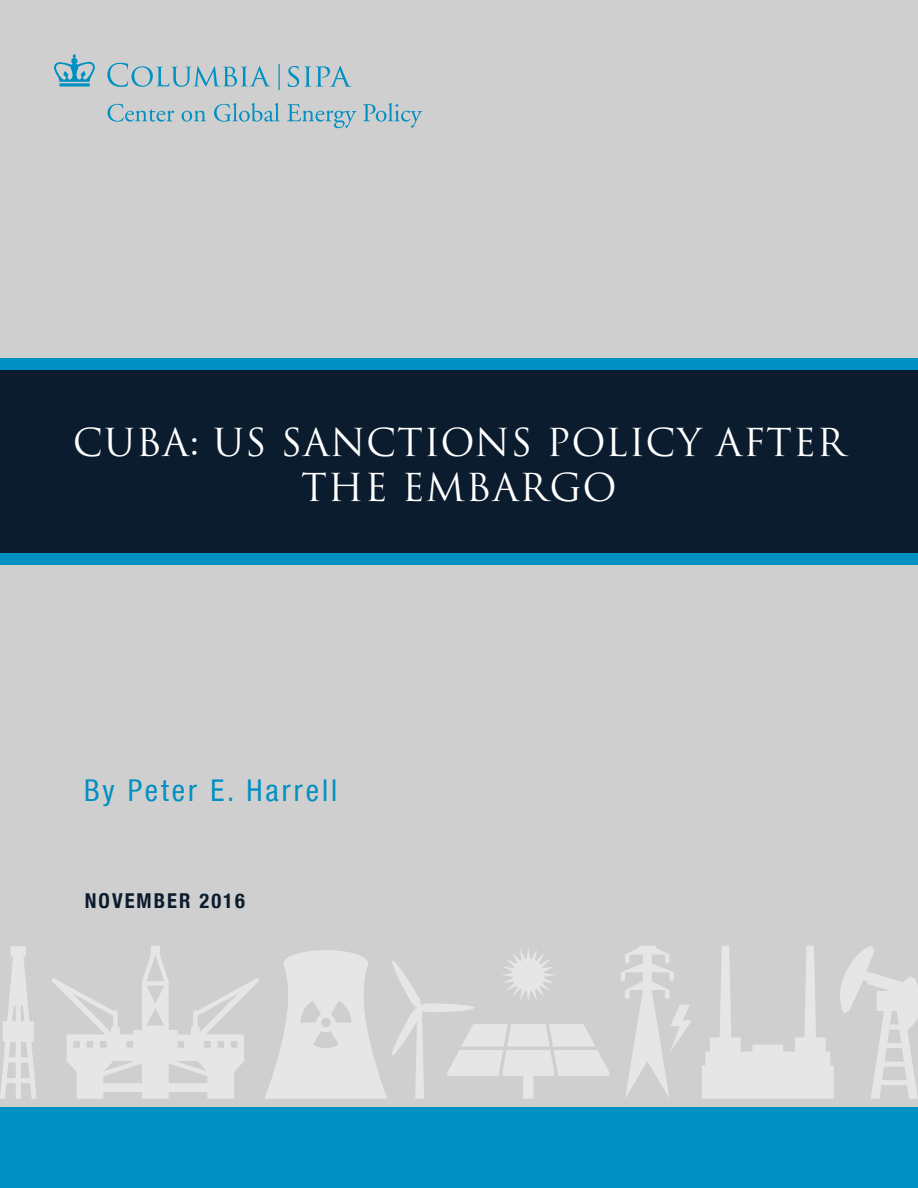
<style>
.page{position:relative;width:918px;height:1188px;background:#fff}
.page>*{position:absolute;margin:0;border:0;box-sizing:border-box;transform-origin:0 0}
.t1{font:37.5px/45px "Trajan Pro";letter-spacing:.025em;color:#fff;text-align:center}
.t2{font:condensed 30px "Helvetica Neue LT Com";letter-spacing:.1em;color:#0090c1}
.t3{font:700 condensed 20.55px "Helvetica Neue";letter-spacing:.1em;color:#0a1c2d}
</style>
<div class="page">
<div style="left:0;top:526px;width:918px;height:662px;background:#cfcfcf"></div>
<svg style="left:0;top:946px;width:918px;height:153px"></svg>
<div style="left:0;top:0;width:918px;height:364px;background:#cfcfcf"></div>
<svg style="left:54px;top:54px;width:368px;height:74px"></svg>
<div style="left:0;top:1107px;width:918px;height:81px;background:#0090c1"></div>
<div style="left:0;top:364px;width:918px;height:193px;background:#0a1c2d"></div>
<div style="left:0;top:359px;width:918px;height:11px;background:#0090c1"></div>
<div style="left:0;top:554px;width:918px;height:11px;background:#0090c1"></div>
<p class="t1" style="left:73px;top:419px;width:774px">CUBA: US SANCTIONS POLICY AFTER<br>THE EMBARGO</p>
<p class="t2" style="left:84px;top:780px;width:255px">By Peter E. Harrell</p>
<p class="t3" style="left:85px;top:888px;width:162px">NOVEMBER 2016</p>
</div>
